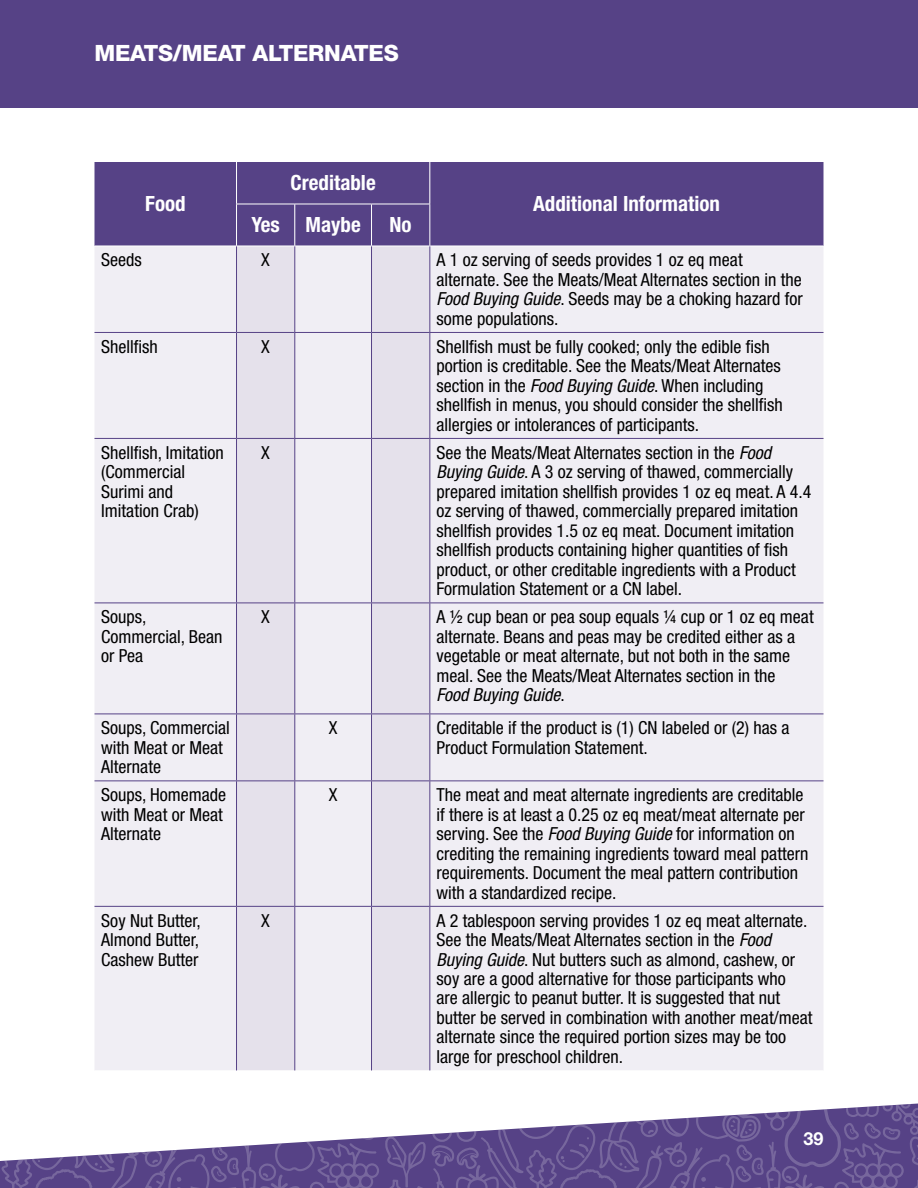
<style>
.page{position:relative;width:918px;height:1188px;background:#fff}
.page>*{position:absolute;margin:0;border:0;box-sizing:border-box;transform-origin:0 0}
.t1{font:800 22.5px "Helvetica Neue LT Pro";letter-spacing:-.01em;color:#fff}
.t2{font:700 condensed 21px "Helvetica Neue LT Pro";color:#fff}
.t3{font:condensed 18px/19.5px "Helvetica Neue LT Pro";color:#000}
.t4{font:700 18px "Helvetica Neue LT Pro";color:#fff}
.s1{font-style:italic}
</style>
<div class="page">
<div style="left:0;top:0;width:918px;height:108px;background:#564286"></div>
<div style="left:94px;top:162px;width:730px;height:84px;background:#564286"></div>
<div style="left:237px;top:162px;width:192px;height:84px;background:#564286"></div>
<div style="left:94px;top:247px;width:730px;height:823px;background:#f0eef4"></div>
<div style="left:237px;top:247px;width:57px;height:823px;background:#e5e1eb"></div>
<div style="left:372px;top:247px;width:57px;height:823px;background:#e5e1eb"></div>
<hr style="left:236px;top:162px;width:1px;height:42px;background:#fff">
<hr style="left:429px;top:162px;width:1px;height:42px;background:#fff">
<hr style="left:236px;top:204px;width:59px;height:1px;background:#fff">
<hr style="left:236px;top:204px;width:1px;height:42px;background:#fff">
<hr style="left:295px;top:204px;width:77px;height:1px;background:#fff">
<hr style="left:294px;top:204px;width:1px;height:42px;background:#fff">
<hr style="left:372px;top:204px;width:58px;height:1px;background:#fff">
<hr style="left:371px;top:204px;width:1px;height:42px;background:#fff">
<hr style="left:429px;top:204px;width:1px;height:42px;background:#fff">
<hr style="left:236px;top:246px;width:1px;height:86px;background:#564286">
<hr style="left:294px;top:246px;width:1px;height:86px;background:#564286">
<hr style="left:371px;top:246px;width:1px;height:86px;background:#564286">
<hr style="left:429px;top:246px;width:1px;height:86px;background:#564286">
<hr style="left:236px;top:333px;width:1px;height:105px;background:#564286">
<hr style="left:294px;top:333px;width:1px;height:105px;background:#564286">
<hr style="left:371px;top:333px;width:1px;height:105px;background:#564286">
<hr style="left:429px;top:333px;width:1px;height:105px;background:#564286">
<hr style="left:236px;top:439px;width:1px;height:164px;background:#564286">
<hr style="left:294px;top:439px;width:1px;height:164px;background:#564286">
<hr style="left:371px;top:439px;width:1px;height:164px;background:#564286">
<hr style="left:429px;top:439px;width:1px;height:164px;background:#564286">
<hr style="left:236px;top:603px;width:1px;height:111px;background:#564286">
<hr style="left:294px;top:603px;width:1px;height:111px;background:#564286">
<hr style="left:371px;top:603px;width:1px;height:111px;background:#564286">
<hr style="left:429px;top:603px;width:1px;height:111px;background:#564286">
<hr style="left:236px;top:714px;width:1px;height:66px;background:#564286">
<hr style="left:294px;top:714px;width:1px;height:66px;background:#564286">
<hr style="left:371px;top:714px;width:1px;height:66px;background:#564286">
<hr style="left:429px;top:714px;width:1px;height:66px;background:#564286">
<hr style="left:236px;top:781px;width:1px;height:125px;background:#564286">
<hr style="left:294px;top:781px;width:1px;height:125px;background:#564286">
<hr style="left:371px;top:781px;width:1px;height:125px;background:#564286">
<hr style="left:429px;top:781px;width:1px;height:125px;background:#564286">
<hr style="left:236px;top:907px;width:1px;height:163px;background:#564286">
<hr style="left:294px;top:907px;width:1px;height:163px;background:#564286">
<hr style="left:371px;top:907px;width:1px;height:163px;background:#564286">
<hr style="left:429px;top:907px;width:1px;height:163px;background:#564286">
<hr style="left:94px;top:332px;width:143px;height:1px;background:#564286">
<hr style="left:237px;top:332px;width:58px;height:1px;background:#564286">
<hr style="left:295px;top:332px;width:77px;height:1px;background:#564286">
<hr style="left:372px;top:332px;width:58px;height:1px;background:#564286">
<hr style="left:430px;top:332px;width:394px;height:1px;background:#564286">
<hr style="left:94px;top:438px;width:143px;height:1px;background:#564286">
<hr style="left:237px;top:438px;width:58px;height:1px;background:#564286">
<hr style="left:295px;top:438px;width:77px;height:1px;background:#564286">
<hr style="left:372px;top:438px;width:58px;height:1px;background:#564286">
<hr style="left:430px;top:438px;width:394px;height:1px;background:#564286">
<hr style="left:94px;top:603px;width:143px;height:1px;background:#564286">
<hr style="left:237px;top:603px;width:58px;height:1px;background:#564286">
<hr style="left:295px;top:603px;width:77px;height:1px;background:#564286">
<hr style="left:372px;top:603px;width:58px;height:1px;background:#564286">
<hr style="left:430px;top:603px;width:394px;height:1px;background:#564286">
<hr style="left:94px;top:714px;width:143px;height:1px;background:#564286">
<hr style="left:237px;top:714px;width:58px;height:1px;background:#564286">
<hr style="left:295px;top:714px;width:77px;height:1px;background:#564286">
<hr style="left:372px;top:714px;width:58px;height:1px;background:#564286">
<hr style="left:430px;top:714px;width:394px;height:1px;background:#564286">
<hr style="left:94px;top:780px;width:143px;height:1px;background:#564286">
<hr style="left:237px;top:780px;width:58px;height:1px;background:#564286">
<hr style="left:295px;top:780px;width:77px;height:1px;background:#564286">
<hr style="left:372px;top:780px;width:58px;height:1px;background:#564286">
<hr style="left:430px;top:780px;width:394px;height:1px;background:#564286">
<hr style="left:94px;top:906px;width:143px;height:1px;background:#564286">
<hr style="left:237px;top:906px;width:58px;height:1px;background:#564286">
<hr style="left:295px;top:906px;width:77px;height:1px;background:#564286">
<hr style="left:372px;top:906px;width:58px;height:1px;background:#564286">
<hr style="left:430px;top:906px;width:394px;height:1px;background:#564286">
<svg style="left:0;top:1103px;width:918px;height:85px"></svg>
<p class="t1" style="left:94px;top:40px;width:306px">MEATS/MEAT ALTERNATES</p>
<p class="t2" style="left:145px;top:191px;width:42px">Food</p>
<p class="t2" style="left:291px;top:170px;width:87px">Creditable</p>
<p class="t2" style="left:252px;top:212px;width:111px">Yes Maybe</p>
<p class="t2" style="left:390px;top:212px;width:24px">No</p>
<p class="t2" style="left:533px;top:191px;width:188px">Additional Information</p>
<p class="t3" style="left:101px;top:250px;width:42px">Seeds</p>
<p class="t3" style="left:261px;top:250px;width:10px">X</p>
<p class="t3" style="left:437px;top:250px;width:368px">A 1 oz serving of seeds provides 1 oz eq meat alternate. See the Meats/Meat Alternates section in the <span class="s1">Food Buying Guide</span>. Seeds may be a choking hazard for some populations.</p>
<p class="t3" style="left:101px;top:337px;width:58px">Shellfish</p>
<p class="t3" style="left:261px;top:337px;width:10px">X</p>
<p class="t3" style="left:437px;top:337px;width:348px">Shellfish must be fully cooked; only the edible fish portion is creditable. See the Meats/Meat Alternates section in the <span class="s1">Food Buying Guide</span>. When including shellfish in menus, you should consider the shellfish allergies or intolerances of participants.</p>
<p class="t3" style="left:101px;top:443px;width:124px">Shellfish, Imitation (Commercial<br>Surimi and<br>Imitation Crab)</p>
<p class="t3" style="left:261px;top:443px;width:10px">X</p>
<p class="t3" style="left:437px;top:443px;width:376px">See the Meats/Meat Alternates section in the <span class="s1">Food Buying Guide</span>. A 3 oz serving of thawed, commercially prepared imitation shellfish provides 1 oz eq meat. A 4.4 oz serving of thawed, commercially prepared imitation shellfish provides 1.5 oz eq meat. Document imitation shellfish products containing higher quantities of fish product, or other creditable ingredients with a Product Formulation Statement or a CN label.</p>
<p class="t3" style="left:101px;top:607px;width:123px">Soups,<br>Commercial, Bean or Pea</p>
<p class="t3" style="left:261px;top:607px;width:10px">X</p>
<p class="t3" style="left:437px;top:607px;width:379px">A ½ cup bean or pea soup equals ¼ cup or 1 oz eq meat alternate. Beans and peas may be credited either as a vegetable or meat alternate, but not both in the same meal. See the Meats/Meat Alternates section in the<br><span class="s1">Food Buying Guide</span>.</p>
<p class="t3" style="left:101px;top:718px;width:130px">Soups, Commercial with Meat or Meat<br>Alternate</p>
<p class="t3" style="left:329px;top:718px;width:10px">X</p>
<p class="t3" style="left:437px;top:718px;width:354px">Creditable if the product is (1) CN labeled or (2) has a<br>Product Formulation Statement.</p>
<p class="t3" style="left:101px;top:785px;width:126px">Soups, Homemade with Meat or Meat<br>Alternate</p>
<p class="t3" style="left:329px;top:785px;width:10px">X</p>
<p class="t3" style="left:437px;top:785px;width:373px">The meat and meat alternate ingredients are creditable if there is at least a 0.25 oz eq meat/meat alternate per serving. See the <span class="s1">Food Buying Guide</span> for information on crediting the remaining ingredients toward meal pattern requirements. Document the meal pattern contribution with a standardized recipe.</p>
<p class="t3" style="left:101px;top:910px;width:101px;text-align:justify">Soy Nut Butter, Almond Butter, Cashew Butter</p>
<p class="t3" style="left:261px;top:910px;width:10px">X</p>
<p class="t3" style="left:437px;top:910px;width:377px">A 2 tablespoon serving provides 1 oz eq meat alternate.<br>See the Meats/Meat Alternates section in the <span class="s1">Food Buying Guide</span>. Nut butters such as almond, cashew, or soy are a good alternative for those participants who<br>are allergic to peanut butter. It is suggested that nut butter be served in combination with another meat/meat alternate since the required portion sizes may be too large for preschool children.</p>
<p class="t4" style="left:803px;top:1127px;width:22px">39</p>
</div>
